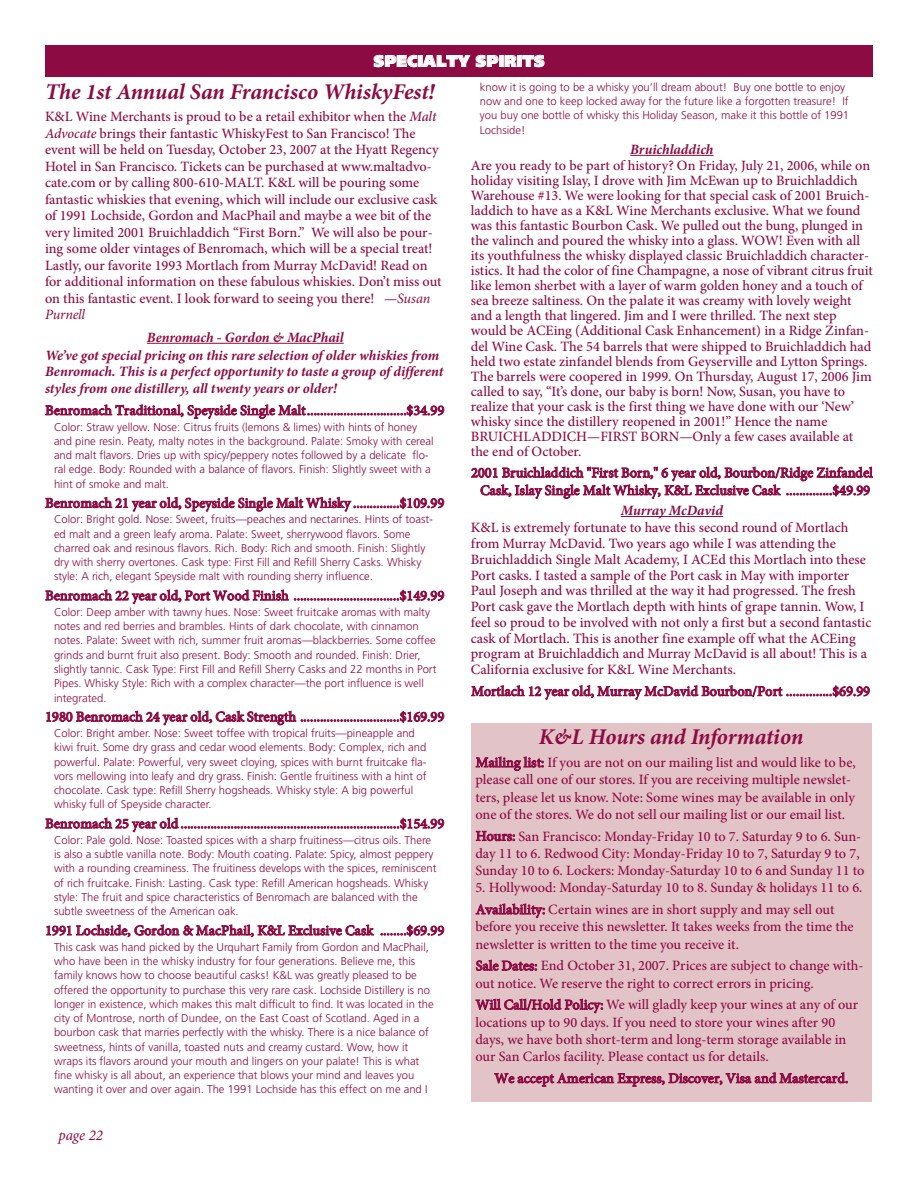
<style>
.page{position:relative;width:918px;height:1188px;background:#fff}
.page>*{position:absolute;margin:0;border:0;box-sizing:border-box;transform-origin:0 0}
.t1{font:italic 700 22.5px "Minion Pro";letter-spacing:-.005em;color:#8c0b42}
.t2{font:900 15.75px "Frutiger LT Std";letter-spacing:.025em;color:#fff;scale:.95 1}
.t3{font:italic 15px "Minion Pro";color:#8c0b42}
.t4{font:500 14.25px/15px "Minion Pro";color:#8c0b42}
.t5{font:italic 700 14.25px/18px "Minion Pro";letter-spacing:-.005em;color:#8c0b42;text-align:center}
.t6{font:300 11.25px/14.2px "Frutiger LT Std";color:#8c0b42}
.s1{font-style:italic}
.s2{font-weight:400;font-style:italic}
</style>
<div class="page">
<div style="left:45px;top:45px;width:828px;height:31px;background:#8c0b42"></div>
<hr style="left:147px;top:343px;width:197px;height:1px;background:#8c0b42">
<hr style="left:630px;top:155px;width:84px;height:1px;background:#8c0b42">
<hr style="left:621px;top:516px;width:102px;height:1px;background:#8c0b42">
<div style="left:471px;top:723px;width:400px;height:379px;background:#e2c3c7"></div>
<p class="t2" style="left:374px;top:55px;width:181px">SPECIALTY SPIRITS</p>
<h1 class="t1" style="left:45px;top:83px;width:391px">The 1st Annual San Francisco WhiskyFest!</h1>
<p class="t4" style="left:45px;top:110px;width:398px;line-height:16.5px">K&amp;L Wine Merchants is proud to be a retail exhibitor when the <span class="s1">Malt Advocate</span> brings their fantastic WhiskyFest to San Francisco! The event will be held on Tuesday, October 23, 2007 at the Hyatt Regency Hotel in San Francisco. Tickets can be purchased at www.maltadvo&shy;cate.com or by calling 800-610-MALT. K&amp;L will be pouring some fantastic whiskies that evening, which will include our exclusive cask of 1991 Lochside, Gordon and MacPhail and maybe a wee bit of the very limited 2001 Bruichladdich “First Born.” We will also be pour&shy;ing some older vintages of Benromach, which will be a special treat!<br>Lastly, our favorite 1993 Mortlach from Murray McDavid! Read on for additional information on these fabulous whiskies. Don’t miss out on this fantastic event. I look forward to seeing you there! —<span class="s2">Susan Purnell</span></p>
<p class="t5" style="left:45px;top:330px;width:396px">Benromach - Gordon &amp; MacPhail<br>We’ve got special pricing on this rare selection of older whiskies from</p>
<p class="t5" style="left:45px;top:365px;width:400px;line-height:16.5px;text-align:left">Benromach. This is a perfect opportunity to taste a group of different styles from one distillery, all twenty years or older!</p>
<p class="t4" style="left:45px;top:404px;width:401px">Benromach Traditional, Speyside Single Malt..............................$34.99</p>
<p class="t6" style="left:54px;top:421px;width:381px">Color: Straw yellow. Nose: Citrus fruits (lemons &amp; limes) with hints of honey and pine resin. Peaty, malty notes in the background. Palate: Smoky with cereal and malt flavors. Dries up with spicy/peppery notes followed by a delicate flo&shy;ral edge. Body: Rounded with a balance of flavors. Finish: Slightly sweet with a hint of smoke and malt.</p>
<p class="t4" style="left:45px;top:497px;width:401px">Benromach 21 year old, Speyside Single Malt Whisky ..............$109.99</p>
<p class="t6" style="left:54px;top:513px;width:380px">Color: Bright gold. Nose: Sweet, fruits—peaches and nectarines. Hints of toast&shy;ed malt and a green leafy aroma. Palate: Sweet, sherrywood flavors. Some charred oak and resinous flavors. Rich. Body: Rich and smooth. Finish: Slightly dry with sherry overtones. Cask type: First Fill and Refill Sherry Casks. Whisky style: A rich, elegant Speyside malt with rounding sherry influence.</p>
<p class="t4" style="left:45px;top:589px;width:401px">Benromach 22 year old, Port Wood Finish ................................$149.99</p>
<p class="t6" style="left:54px;top:606px;width:384px">Color: Deep amber with tawny hues. Nose: Sweet fruitcake aromas with malty notes and red berries and brambles. Hints of dark chocolate, with cinnamon notes. Palate: Sweet with rich, summer fruit aromas—blackberries. Some coffee grinds and burnt fruit also present. Body: Smooth and rounded. Finish: Drier, slightly tannic. Cask Type: First Fill and Refill Sherry Casks and 22 months in Port Pipes. Whisky Style: Rich with a complex character—the port influence is well integrated.</p>
<p class="t4" style="left:45px;top:710px;width:401px">1980 Benromach 24 year old, Cask Strength ..............................$169.99</p>
<p class="t6" style="left:54px;top:727px;width:374px">Color: Bright amber. Nose: Sweet toffee with tropical fruits—pineapple and kiwi fruit. Some dry grass and cedar wood elements. Body: Complex, rich and powerful. Palate: Powerful, very sweet cloying, spices with burnt fruitcake fla&shy;vors mellowing into leafy and dry grass. Finish: Gentle fruitiness with a hint of chocolate. Cask type: Refill Sherry hogsheads. Whisky style: A big powerful whisky full of Speyside character.</p>
<p class="t4" style="left:45px;top:817px;width:401px">Benromach 25 year old ..................................................................$154.99</p>
<p class="t6" style="left:54px;top:834px;width:384px">Color: Pale gold. Nose: Toasted spices with a sharp fruitiness—citrus oils. There is also a subtle vanilla note. Body: Mouth coating. Palate: Spicy, almost peppery with a rounding creaminess. The fruitiness develops with the spices, reminiscent of rich fruitcake. Finish: Lasting. Cask type: Refill American hogsheads. Whisky style: The fruit and spice characteristics of Benromach are balanced with the subtle sweetness of the American oak.</p>
<p class="t4" style="left:45px;top:924px;width:401px">1991 Lochside, Gordon &amp; MacPhail, K&amp;L Exclusive Cask ........$69.99</p>
<p class="t6" style="left:54px;top:941px;width:381px">This cask was hand picked by the Urquhart Family from Gordon and MacPhail, who have been in the whisky industry for four generations. Believe me, this family knows how to choose beautiful casks! K&amp;L was greatly pleased to be offered the opportunity to purchase this very rare cask. Lochside Distillery is no longer in existence, which makes this malt difficult to find. It was located in the city of Montrose, north of Dundee, on the East Coast of Scotland. Aged in a bourbon cask that marries perfectly with the whisky. There is a nice balance of sweetness, hints of vanilla, toasted nuts and creamy custard. Wow, how it wraps its flavors around your mouth and lingers on your palate! This is what fine whisky is all about, an experience that blows your mind and leaves you wanting it over and over again. The 1991 Lochside has this effect on me and I</p>
<p class="t6" style="left:480px;top:81px;width:371px">know it is going to be a whisky you’ll dream about! Buy one bottle to enjoy now and one to keep locked away for the future like a forgotten treasure! If you buy one bottle of whisky this Holiday Season, make it this bottle of 1991<br>Lochside!</p>
<p class="t5" style="left:630px;top:142px;width:85px">Bruichladdich</p>
<p class="t4" style="left:471px;top:160px;width:404px">Are you ready to be part of history? On Friday, July 21, 2006, while on holiday visiting Islay, I drove with Jim McEwan up to Bruichladdich Warehouse #13. We were looking for that special cask of 2001 Bruich&shy;laddich to have as a K&amp;L Wine Merchants exclusive. What we found was this fantastic Bourbon Cask. We pulled out the bung, plunged in the valinch and poured the whisky into a glass. WOW! Even with all its youthfulness the whisky displayed classic Bruichladdich character&shy;istics. It had the color of fine Champagne, a nose of vibrant citrus fruit like lemon sherbet with a layer of warm golden honey and a touch of sea breeze saltiness. On the palate it was creamy with lovely weight and a length that lingered. Jim and I were thrilled. The next step would be ACEing (Additional Cask Enhancement) in a Ridge Zinfan&shy;del Wine Cask. The 54 barrels that were shipped to Bruichladdich had held two estate zinfandel blends from Geyserville and Lytton Springs.<br>The barrels were coopered in 1999. On Thursday, August 17, 2006 Jim called to say, “It’s done, our baby is born! Now, Susan, you have to realize that your cask is the first thing we have done with our ‘New’ whisky since the distillery reopened in 2001!” Hence the name BRUICHLADDICH—FIRST BORN—Only a few cases available at the end of October.</p>
<p class="t4" style="left:471px;top:465px;width:403px;line-height:17.7px;text-align:center">2001 Bruichladdich "First Born," 6 year old, Bourbon/Ridge Zinfandel<br>Cask, Islay Single Malt Whisky, K&amp;L Exclusive Cask ..............$49.99</p>
<p class="t5" style="left:621px;top:503px;width:104px">Murray McDavid</p>
<p class="t4" style="left:471px;top:521px;width:402px;line-height:15.8px">K&amp;L is extremely fortunate to have this second round of Mortlach from Murray McDavid. Two years ago while I was attending the Bruichladdich Single Malt Academy, I ACEd this Mortlach into these Port casks. I tasted a sample of the Port cask in May with importer Paul Joseph and was thrilled at the way it had progressed. The fresh Port cask gave the Mortlach depth with hints of grape tannin. Wow, I feel so proud to be involved with not only a first but a second fantastic cask of Mortlach. This is another fine example off what the ACEing program at Bruichladdich and Murray McDavid is all about! This is a California exclusive for K&amp;L Wine Merchants.</p>
<p class="t4" style="left:471px;top:685px;width:400px">Mortlach 12 year old, Murray McDavid Bourbon/Port ..............$69.99</p>
<h1 class="t1" style="left:539px;top:728px;width:266px">K&amp;L Hours and Information</h1>
<p class="t4" style="left:475px;top:755px;width:382px;line-height:17.2px">Mailing list: If you are not on our mailing list and would like to be, please call one of our stores. If you are receiving multiple newslet&shy;ters, please let us know. Note: Some wines may be available in only one of the stores. We do not sell our mailing list or our email list.</p>
<p class="t4" style="left:475px;top:829px;width:391px;line-height:17.2px">Hours: San Francisco: Monday-Friday 10 to 7. Saturday 9 to 6. Sun&shy;day 11 to 6. Redwood City: Monday-Friday 10 to 7, Saturday 9 to 7,<br>Sunday 10 to 6. Lockers: Monday-Saturday 10 to 6 and Sunday 11 to</p>
<p class="t4" style="left:475px;top:878px;width:389px;line-height:21.8px">5. Hollywood: Monday-Saturday 10 to 8. Sunday &amp; holidays 11 to 6.<br>Availability: Certain wines are in short supply and may sell out</p>
<p class="t4" style="left:475px;top:920px;width:380px;line-height:17.2px">before you receive this newsletter. It takes weeks from the time the newsletter is written to the time you receive it.</p>
<p class="t4" style="left:475px;top:959px;width:390px;line-height:17.2px">Sale Dates: End October 31, 2007. Prices are subject to change with&shy;out notice. We reserve the right to correct errors in pricing.</p>
<p class="t4" style="left:475px;top:998px;width:384px;line-height:17.2px">Will Call/Hold Policy: We will gladly keep your wines at any of our locations up to 90 days. If you need to store your wines after 90 days, we have both short-term and long-term storage available in our San Carlos facility. Please contact us for details.</p>
<p class="t4" style="left:494px;top:1072px;width:355px">We accept American Express, Discover, Visa and Mastercard.</p>
<p class="t3" style="left:59px;top:1130px;width:46px">page 22</p>
</div>
